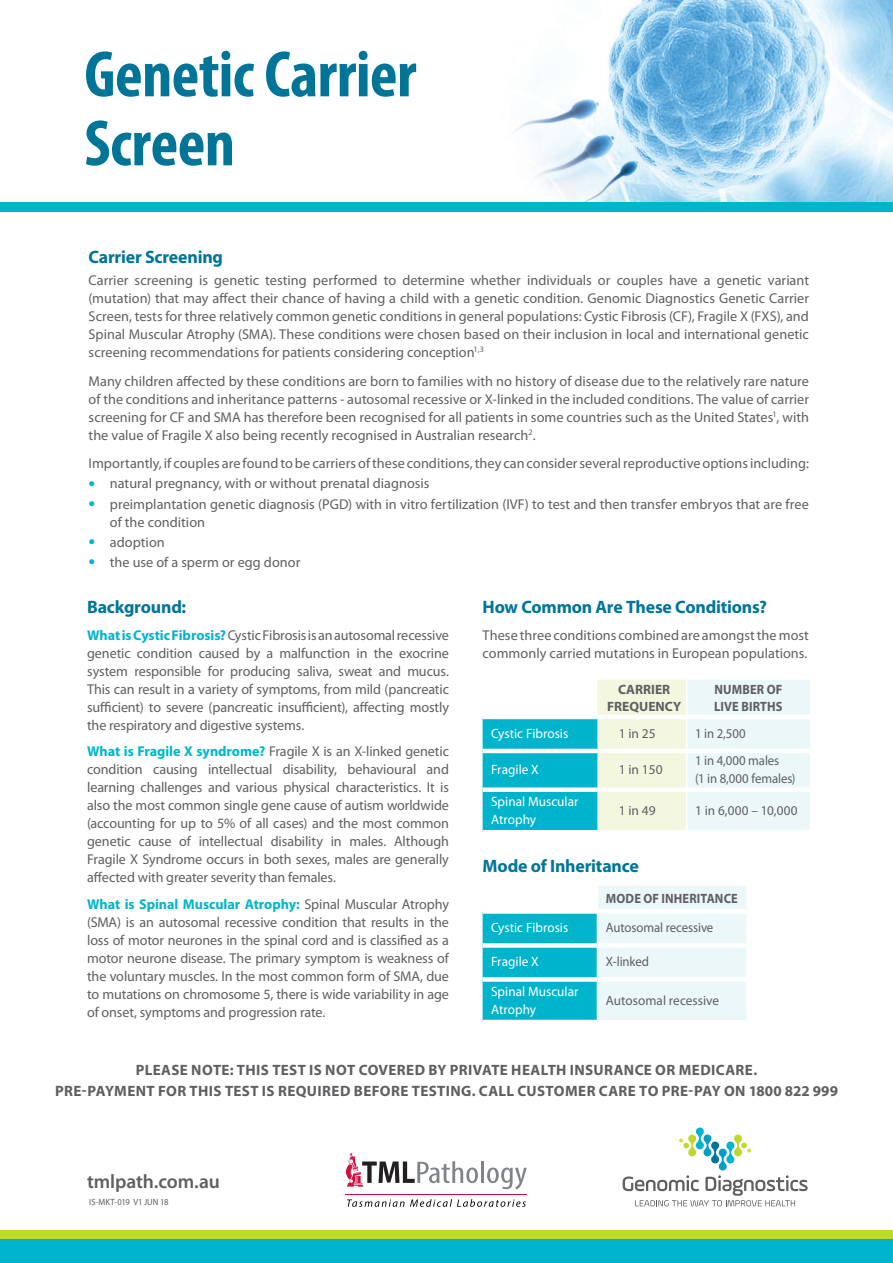
<style>
.page{position:relative;width:893px;height:1263px;background:#fff}
.page>*{position:absolute;margin:0;border:0;box-sizing:border-box;transform-origin:0 0}
.t1{font:700 condensed 66px/69px "Myriad Pro";letter-spacing:-.01em;color:#007598}
.t2{font:600 19.5px "Myriad Pro";letter-spacing:-.01em;color:#5f5f62}
.Body_Copy{font:700 18px "Myriad Pro";letter-spacing:-.01em;color:#007598}
.Body_Copy-2{font:700 15px/21px "Myriad Pro";letter-spacing:.025em;color:#5f5f62;text-align:center}
.Body_Copy-3{font:14.25px/18px "Myriad Pro";color:#5f5f62;text-align:justify}
.t3{font:13.5px/18px "Myriad Pro";color:#fff}
.t4{font:13.5px/18px "Myriad Pro";letter-spacing:-.005em;color:#5f5f62;scale:.95 1}
.t5{font:700 13.5px/16.5px "Myriad Pro";letter-spacing:.01em;color:#5f5f62;scale:.92 1}
.t6{font:13.5px "Myriad Pro";letter-spacing:-.005em;color:#5f5f62}
.t7{font:700 13.5px/16.5px "Myriad Pro";letter-spacing:.01em;color:#5f5f62;text-align:center}
.t8{font:13.5px "Myriad Pro";letter-spacing:.02em;color:#5f5f62}
.Body_Copy-4{font:9px "Myriad Pro";letter-spacing:.005em;color:#5f5f62;scale:.95 1}
.s1{font-size:24px;color:#00b5cb}
.s2{font-weight:700;color:#00b5cb}
</style>
<div class="page">
<img style="left:515px;top:0;width:378px;height:202px">
<div style="left:0;top:1230px;width:893px;height:9px;background:#c1d72f"></div>
<div style="left:0;top:1239px;width:893px;height:24px;background:#00b5cb"></div>
<div style="left:0;top:202px;width:893px;height:9px;background:#00b5cb"></div>
<svg style="left:483px;top:680px;width:327px;height:150px;background:#b2e6e7"></svg>
<hr style="left:483px;top:715px;width:114px;height:4px;background:#fff">
<hr style="left:483px;top:749px;width:114px;height:4px;background:#fff">
<div style="left:483px;top:787px;width:114px;height:5px;background:#fff"></div>
<hr style="left:686px;top:680px;width:1px;height:35px;background:#fff">
<hr style="left:686px;top:719px;width:1px;height:30px;background:#fff">
<hr style="left:686px;top:753px;width:1px;height:34px;background:#fff">
<hr style="left:686px;top:792px;width:1px;height:38px;background:#fff">
<hr style="left:597px;top:715px;width:90px;height:4px;background:#fff">
<hr style="left:687px;top:715px;width:123px;height:4px;background:#fff">
<hr style="left:597px;top:749px;width:90px;height:4px;background:#fff">
<hr style="left:687px;top:749px;width:123px;height:4px;background:#fff">
<div style="left:597px;top:787px;width:90px;height:5px;background:#fff"></div>
<div style="left:687px;top:787px;width:123px;height:5px;background:#fff"></div>
<svg style="left:483px;top:886px;width:263px;height:134px;background:#9fe1ea"></svg>
<hr style="left:597px;top:982px;width:1px;height:38px;background:#fff">
<div style="left:597px;top:909px;width:149px;height:5px;background:#fff"></div>
<div style="left:597px;top:943px;width:149px;height:5px;background:#fff"></div>
<div style="left:597px;top:977px;width:149px;height:5px;background:#fff"></div>
<svg style="left:623px;top:1127px;width:185px;height:79px"></svg>
<hr style="left:345px;top:1194px;width:182px;height:1px;background:#cd1141">
<svg style="left:347px;top:1199px;width:57px;height:8px"></svg>
<svg style="left:410px;top:1199px;width:116px;height:8px"></svg>
<svg style="left:346px;top:1153px;width:132px;height:34px"></svg>
<hr style="left:481px;top:1161px;width:3px;height:22px;background:#80838a">
<svg style="left:487px;top:1167px;width:40px;height:22px"></svg>
<p class="t1" style="left:84px;top:38px;width:333px">Genetic Carrier<br>Screen</p>
<p class="Body_Copy" style="left:89px;top:245px;width:136px">Carrier Screening</p>
<p class="Body_Copy-3" style="left:89px;top:271px;width:722px">Carrier screening is genetic testing performed to determine whether individuals or couples have a genetic variant (mutation) that may affect their chance of having a child with a genetic condition. Genomic Diagnostics Genetic Carrier Screen, tests for three relatively common genetic conditions in general populations: Cystic Fibrosis (CF), Fragile X (FXS), and Spinal Muscular Atrophy (SMA). These conditions were chosen based on their inclusion in local and international genetic screening recommendations for patients considering conception<sup>1,3</sup></p>
<p class="Body_Copy-3" style="left:89px;top:372px;width:722px">Many children affected by these conditions are born to families with no history of disease due to the relatively rare nature of the conditions and inheritance patterns - autosomal recessive or X-linked in the included conditions. The value of carrier screening for CF and SMA has therefore been recognised for all patients in some countries such as the United States<sup>1</sup>, with the value of Fragile X also being recently recognised in Australian research<sup>2</sup>.</p>
<p class="Body_Copy-3" style="left:89px;top:454px;width:722px">Importantly, if couples are found to be carriers of these conditions, they can consider several reproductive options including:</p>
<p class="Body_Copy-3" style="left:89px;top:474px;width:342px"><span class="s1">•</span> natural pregnancy, with or without prenatal diagnosis</p>
<p class="Body_Copy-3" style="left:110px;top:494px;width:700px;text-indent:-21px"><span class="s1">•</span> preimplantation genetic diagnosis (PGD) with in vitro fertilization (IVF) to test and then transfer embryos that are free of the condition</p>
<p class="Body_Copy-3" style="left:89px;top:533px;width:78px"><span class="s1">•</span> adoption</p>
<p class="Body_Copy-3" style="left:89px;top:553px;width:213px"><span class="s1">•</span> the use of a sperm or egg donor</p>
<p class="Body_Copy" style="left:87px;top:595px;width:101px">Background:</p>
<p class="Body_Copy-3" style="left:87px;top:626px;width:363px"><span class="s2">What is Cystic Fibrosis?</span> Cystic Fibrosis is an autosomal recessive genetic condition caused by a malfunction in the exocrine system responsible for producing saliva, sweat and mucus.<br>This can result in a variety of symptoms, from mild (pancreatic sufficient) to severe (pancreatic insufficient), affecting mostly the respiratory and digestive systems.</p>
<p class="Body_Copy-3" style="left:87px;top:742px;width:363px"><span class="s2">What is Fragile X syndrome?</span> Fragile X is an X-linked genetic condition causing intellectual disability, behavioural and learning challenges and various physical characteristics. It is also the most common single gene cause of autism worldwide (accounting for up to 5% of all cases) and the most common genetic cause of intellectual disability in males. Although Fragile X Syndrome occurs in both sexes, males are generally affected with greater severity than females.</p>
<p class="Body_Copy-3" style="left:87px;top:895px;width:363px"><span class="s2">What is Spinal Muscular Atrophy:</span> Spinal Muscular Atrophy (SMA) is an autosomal recessive condition that results in the loss of motor neurones in the spinal cord and is classified as a motor neurone disease. The primary symptom is weakness of the voluntary muscles. In the most common form of SMA, due to mutations on chromosome 5, there is wide variability in age of onset, symptoms and progression rate.</p>
<p class="Body_Copy" style="left:483px;top:595px;width:286px">How Common Are These Conditions?</p>
<p class="Body_Copy-3" style="left:483px;top:626px;width:328px">These three conditions combined are amongst the most commonly carried mutations in European populations.</p>
<p class="t7" style="left:607px;top:681px;width:76px">CARRIER<br>FREQUENCY</p>
<p class="t5" style="left:714px;top:681px;width:76px">NUMBER OF<br>LIVE BIRTHS</p>
<p class="t3" style="left:491px;top:724px;width:79px">Cystic Fibrosis</p>
<p class="t6" style="left:619px;top:725px;width:39px">1 in 25</p>
<p class="t4" style="left:695px;top:724px;width:55px">1 in 2,500</p>
<p class="t3" style="left:491px;top:761px;width:49px">Fragile X</p>
<p class="t6" style="left:619px;top:761px;width:46px">1 in 150</p>
<p class="t4" style="left:695px;top:752px;width:107px">1 in 4,000 males<br>(1 in 8,000 females)</p>
<p class="t3" style="left:491px;top:792px;width:89px">Spinal Muscular<br>Atrophy</p>
<p class="t6" style="left:619px;top:802px;width:39px">1 in 49</p>
<p class="t8" style="left:695px;top:802px;width:104px">1 in 6,000 – 10,000</p>
<p class="Body_Copy" style="left:483px;top:854px;width:158px">Mode of Inheritance</p>
<p class="t5" style="left:606px;top:889px;width:145px">MODE OF INHERITANCE</p>
<p class="t3" style="left:491px;top:919px;width:79px">Cystic Fibrosis</p>
<p class="t4" style="left:606px;top:919px;width:115px">Autosomal recessive</p>
<p class="t3" style="left:491px;top:953px;width:49px">Fragile X</p>
<p class="t4" style="left:606px;top:953px;width:47px">X-linked</p>
<p class="t3" style="left:491px;top:982px;width:89px">Spinal Muscular<br>Atrophy</p>
<p class="t6" style="left:606px;top:992px;width:115px">Autosomal recessive</p>
<p class="Body_Copy-2" style="left:55px;top:1059px;width:784px">PLEASE NOTE: THIS TEST IS NOT COVERED BY PRIVATE HEALTH INSURANCE OR MEDICARE.<br>PRE-PAYMENT FOR THIS TEST IS REQUIRED BEFORE TESTING. CALL CUSTOMER CARE TO PRE-PAY ON 1800 822 999</p>
<p class="t2" style="left:87px;top:1169px;width:134px">tmlpath.com.au</p>
<p class="Body_Copy-4" style="left:89px;top:1196px;width:85px">IS-MKT-019 V1 JUN 18</p>
</div>
